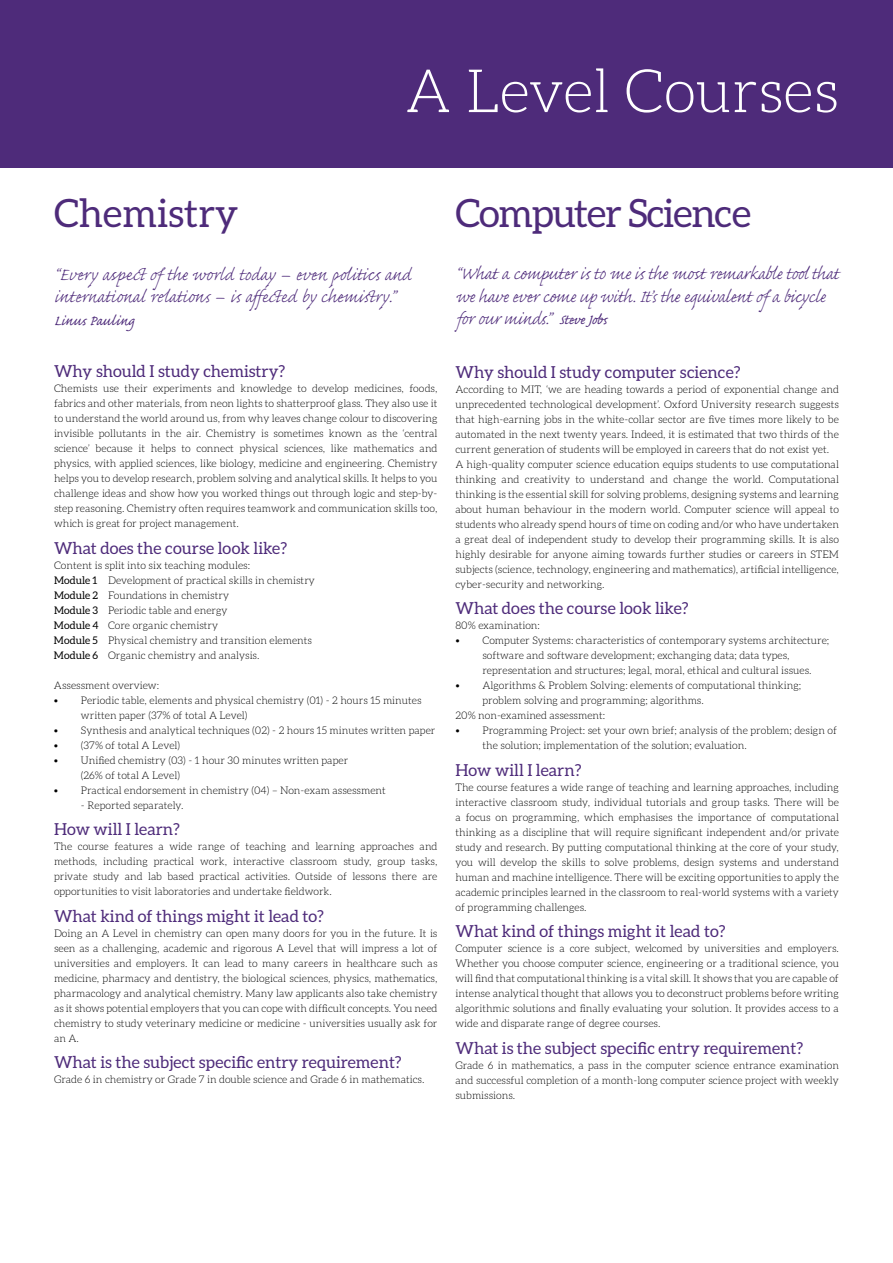
<style>
.page{position:relative;width:893px;height:1263px;background:#fff}
.page>*{position:absolute;margin:0;border:0;box-sizing:border-box;transform-origin:0 0}
.t1{font:300 60px "Aleo";color:#fff}
.t2{font:39px "Aleo";letter-spacing:-.03em;color:#4e2b7a}
.t3{font:39px "Aleo";color:#4e2b7a}
.t4{font:300 22.5px/22.5px "Caflisch Script Pro";letter-spacing:-.015em;color:#4e2b7a}
.t5{font:18px "Caflisch Script Pro";letter-spacing:-.005em;color:#4e2b7a}
.t6{font:16.5px "Aleo";color:#4e2b7a}
.t7{font:300 10.5px/15px "Aleo";color:#000;text-align:justify}
.s1{font-weight:400}
.s2{font-weight:400;font-size:18px}
</style>
<div class="page">
<div style="left:0;top:0;width:893px;height:168px;background:#4e2b7a"></div>
<h1 class="t1" style="left:405px;top:58px;width:435px">A Level Courses</h1>
<h2 class="t3" style="left:54px;top:191px;width:186px">Chemistry</h2>
<h3 class="t4" style="left:54px;top:265px;width:359px">“Every aspect of the world today – even politics and international relations – is affected by chemistry.”</h3>
<h3 class="t5" style="left:54px;top:311px;width:82px">Linus Pauling</h3>
<h3 class="t6" style="left:54px;top:362px;width:233px">Why should I study chemistry?</h3>
<p class="t7" style="left:54px;top:381px;width:385px">Chemists use their experiments and knowledge to develop medicines, foods, fabrics and other materials, from neon lights to shatterproof glass. They also use it to understand the world around us, from why leaves change colour to discovering invisible pollutants in the air. Chemistry is sometimes known as the ‘central science’ because it helps to connect physical sciences, like mathematics and physics, with applied sciences, like biology, medicine and engineering. Chemistry helps you to develop research, problem solving and analytical skills. It helps to you challenge ideas and show how you worked things out through logic and step-by&shy;step reasoning. Chemistry often requires teamwork and communication skills too, which is great for project management.</p>
<h3 class="t6" style="left:54px;top:539px;width:235px">What does the course look like?</h3>
<p class="t7" style="left:54px;top:558px;width:262px;text-align:left">Content is split into six teaching modules:<br><span class="s1">Module 1</span> Development of practical skills in chemistry <span class="s1">Module 2</span> Foundations in chemistry<br><span class="s1">Module 3</span> Periodic table and energy<br><span class="s1">Module 4</span> Core organic chemistry<br><span class="s1">Module 5</span> Physical chemistry and transition elements <span class="s1">Module 6</span> Organic chemistry and analysis.</p>
<p class="t7" style="left:54px;top:678px;width:107px">Assessment overview:</p>
<p class="t7" style="left:81px;top:693px;width:342px;text-indent:-27px">• Periodic table, elements and physical chemistry (01) - 2 hours 15 minutes written paper (37% of total A Level)</p>
<p class="t7" style="left:54px;top:723px;width:383px">• Synthesis and analytical techniques (02) - 2 hours 15 minutes written paper</p>
<p class="t7" style="left:54px;top:738px;width:128px">• (37% of total A Level)</p>
<p class="t7" style="left:81px;top:753px;width:269px;text-indent:-27px">• Unified chemistry (03) - 1 hour 30 minutes written paper (26% of total A Level)</p>
<p class="t7" style="left:54px;top:783px;width:333px">• Practical endorsement in chemistry (04) – Non-exam assessment</p>
<p class="t7" style="left:81px;top:798px;width:104px">- Reported separately.</p>
<h3 class="t6" style="left:54px;top:820px;width:128px">How will I learn?</h3>
<p class="t7" style="left:54px;top:839px;width:385px">The course features a wide range of teaching and learning approaches and methods, including practical work, interactive classroom study, group tasks, private study and lab based practical activities. Outside of lessons there are opportunities to visit laboratories and undertake fieldwork.</p>
<h3 class="t6" style="left:54px;top:907px;width:272px">What kind of things might it lead to?</h3>
<p class="t7" style="left:54px;top:926px;width:385px">Doing an A Level in chemistry can open many doors for you in the future. It is seen as a challenging, academic and rigorous A Level that will impress a lot of universities and employers. It can lead to many careers in healthcare such as medicine, pharmacy and dentistry, the biological sciences, physics, mathematics, pharmacology and analytical chemistry. Many law applicants also take chemistry as it shows potential employers that you can cope with difficult concepts. You need chemistry to study veterinary medicine or medicine - universities usually ask for an A.</p>
<h3 class="t6" style="left:54px;top:1053px;width:349px">What is the subject specific entry requirement?</h3>
<p class="t7" style="left:54px;top:1072px;width:372px">Grade 6 in chemistry or Grade 7 in double science and Grade 6 in mathematics.</p>
<h2 class="t2" style="left:455px;top:191px;width:297px">Computer Science</h2>
<h3 class="t4" style="left:455px;top:265px;width:385px">“What a computer is to me is the most remarkable tool that we have ever come up with. It’s the equivalent of a bicycle for our minds.” <span class="s2">Steve Jobs</span></h3>
<h3 class="t6" style="left:455px;top:362px;width:287px">Why should I study computer science?</h3>
<p class="t7" style="left:455px;top:381px;width:385px;text-align:left">According to MIT, ‘we are heading towards a period of exponential change and unprecedented technological development’. Oxford University research suggests that high-earning jobs in the white-collar sector are five times more likely to be automated in the next twenty years. Indeed, it is estimated that two thirds of the current generation of students will be employed in careers that do not exist yet.<br>A high-quality computer science education equips students to use computational thinking and creativity to understand and change the world. Computational thinking is the essential skill for solving problems, designing systems and learning about human behaviour in the modern world. Computer science will appeal to students who already spend hours of time on coding and/or who have undertaken a great deal of independent study to develop their programming skills. It is also highly desirable for anyone aiming towards further studies or careers in STEM subjects (science, technology, engineering and mathematics), artificial intelligence, cyber-security and networking.</p>
<h3 class="t6" style="left:455px;top:599px;width:235px">What does the course look like?</h3>
<p class="t7" style="left:455px;top:618px;width:86px">80% examination:</p>
<p class="t7" style="left:482px;top:633px;width:348px;text-align:left;text-indent:-27px">• Computer Systems: characteristics of contemporary systems architecture; software and software development; exchanging data; data types, representation and structures; legal, moral, ethical and cultural issues.</p>
<p class="t7" style="left:455px;top:678px;width:347px">• Algorithms &amp; Problem Solving: elements of computational thinking;</p>
<p class="t7" style="left:482px;top:693px;width:223px">problem solving and programming; algorithms.</p>
<p class="t7" style="left:455px;top:708px;width:151px">20% non-examined assessment:</p>
<p class="t7" style="left:482px;top:723px;width:356px;text-indent:-27px">• Programming Project: set your own brief; analysis of the problem; design of the solution; implementation of the solution; evaluation.</p>
<h3 class="t6" style="left:455px;top:760px;width:128px">How will I learn?</h3>
<p class="t7" style="left:455px;top:779px;width:385px">The course features a wide range of teaching and learning approaches, including interactive classroom study, individual tutorials and group tasks. There will be a focus on programming, which emphasises the importance of computational thinking as a discipline that will require significant independent and/or private study and research. By putting computational thinking at the core of your study, you will develop the skills to solve problems, design systems and understand human and machine intelligence. There will be exciting opportunities to apply the academic principles learned in the classroom to real-world systems with a variety of programming challenges.</p>
<h3 class="t6" style="left:455px;top:922px;width:272px">What kind of things might it lead to?</h3>
<p class="t7" style="left:455px;top:941px;width:385px">Computer science is a core subject, welcomed by universities and employers.<br>Whether you choose computer science, engineering or a traditional science, you will find that computational thinking is a vital skill. It shows that you are capable of intense analytical thought that allows you to deconstruct problems before writing algorithmic solutions and finally evaluating your solution. It provides access to a wide and disparate range of degree courses.</p>
<h3 class="t6" style="left:455px;top:1038px;width:349px">What is the subject specific entry requirement?</h3>
<p class="t7" style="left:455px;top:1057px;width:385px">Grade 6 in mathematics, a pass in the computer science entrance examination and successful completion of a month-long computer science project with weekly submissions.</p>
</div>
